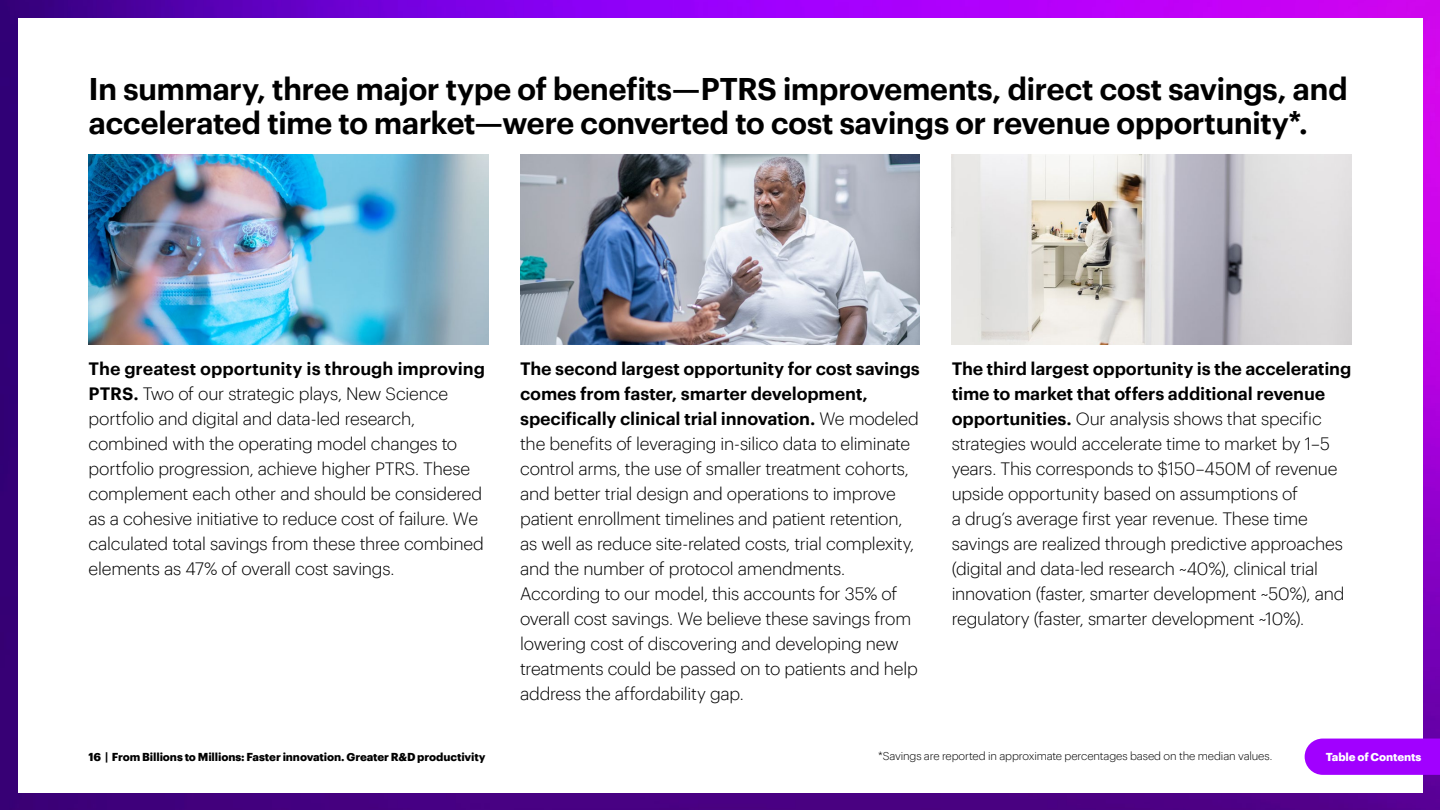
<style>
.page{position:relative;width:1440px;height:810px;background:#fff}
.page>*{position:absolute;margin:0;border:0;box-sizing:border-box;transform-origin:0 0}
.t1{font:600 30.62px/33.8px "Graphik";letter-spacing:-.025em;color:#000}
.t2{font:300 17.5px/25px "Graphik";letter-spacing:-.02em;color:#000}
.t3{font:300 11.25px "Graphik";letter-spacing:-.01em;color:#000}
.t4{font:700 11.25px "Graphik";letter-spacing:-.015em;color:#000}
.t5{font:700 11.25px "Graphik";letter-spacing:-.01em;color:#fff}
.s1{font-weight:600}
</style>
<div class="page">
<img style="left:0;top:0;width:1440px;height:810px">
<div style="left:18px;top:18px;width:1404px;height:774px;background:#fff"></div>
<img style="left:520px;top:155px;width:400px;height:190px">
<img style="left:952px;top:155px;width:399px;height:190px">
<img style="left:89px;top:155px;width:399px;height:190px">
<div style="left:1305px;top:739px;width:135px;height:36px;background:#a100ff"></div>
<h1 class="t1" style="left:89px;top:69px;width:1261px">In summary, three major type of benefits—PTRS improvements, direct cost savings, and accelerated time to market—were converted to cost savings or revenue opportunity*.</h1>
<p class="t2" style="left:89px;top:355px;width:398px"><span class="s1">The greatest opportunity is through improving PTRS.</span> Two of our strategic plays, New Science portfolio and digital and data-led research, combined with the operating model changes to portfolio progression, achieve higher PTRS. These complement each other and should be considered as a cohesive initiative to reduce cost of failure. We calculated total savings from these three combined elements as 47% of overall cost savings.</p>
<p class="t2" style="left:520px;top:355px;width:401px"><span class="s1">The second largest opportunity for cost savings comes from faster, smarter development, specifically clinical trial innovation.</span> We modeled the benefits of leveraging in-silico data to eliminate control arms, the use of smaller treatment cohorts, and better trial design and operations to improve patient enrollment timelines and patient retention, as well as reduce site-related costs, trial complexity, and the number of protocol amendments.<br>According to our model, this accounts for 35% of overall cost savings. We believe these savings from lowering cost of discovering and developing new treatments could be passed on to patients and help address the affordability gap.</p>
<p class="t2" style="left:952px;top:355px;width:401px"><span class="s1">The third largest opportunity is the accelerating time to market that offers additional revenue opportunities.</span> Our analysis shows that specific strategies would accelerate time to market by 1–5 years. This corresponds to $150–450M of revenue upside opportunity based on assumptions of<br>a drug’s average first year revenue. These time savings are realized through predictive approaches (digital and data-led research ~40%), clinical trial innovation (faster, smarter development ~50%), and regulatory (faster, smarter development ~10%).</p>
<p class="t3" style="left:878px;top:748px;width:396px">*Savings are reported in approximate percentages based on the median values.</p>
<p class="t4" style="left:89px;top:749px;width:399px">16 | From Billions to Millions: Faster innovation. Greater R&amp;D productivity</p>
<p class="t5" style="left:1326px;top:749px;width:97px">Table of Contents</p>
</div>
